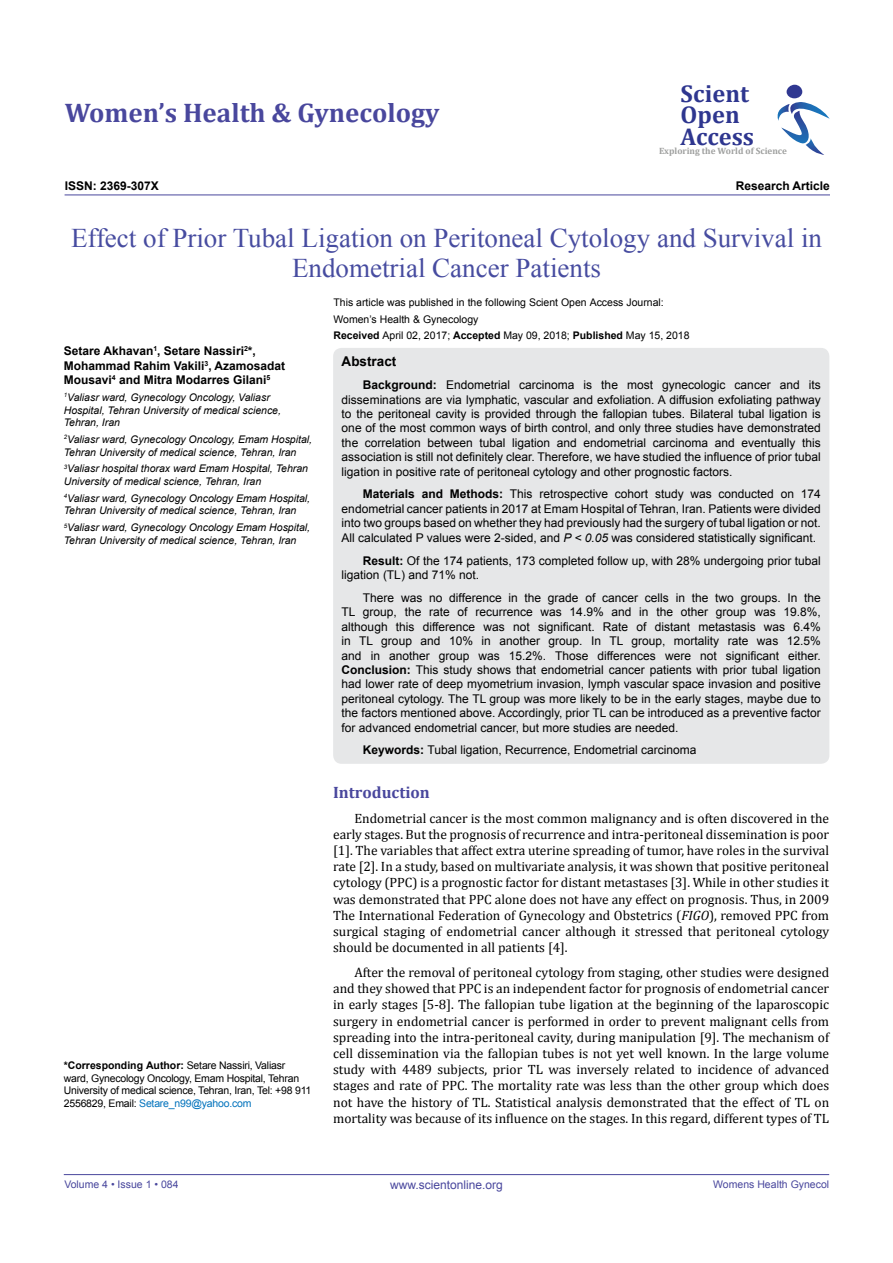
<style>
.page{position:relative;width:893px;height:1263px;background:#fff}
.page>*{position:absolute;margin:0;border:0;box-sizing:border-box;transform-origin:0 0}
.t1{font:27px/30px "Times New Roman";color:#474ca0;text-align:center}
.t2{font:700 27px "Cambria";color:#49479d}
.t3{font:700 24.3px/21.3px "Cambria";color:#2e368f}
.t4{font:700 16.5px "Cambria";color:#49479d}
.t5{font:13.5px/16.2px "Cambria";color:#000;text-align:justify}
.t6{font:700 13.5px "Arial";color:#000}
.t7{font:12px/14.4px "Arial";color:#000;text-align:justify}
.t8{font:700 12px/14.4px "Arial";color:#000}
.t9{font:12px "Arial";color:#49479d}
.t10{font:italic 10.5px/12.6px "Arial";color:#000}
.t11{font:10.5px/12.6px "Arial";letter-spacing:-.02em;color:#000}
.t12{font:10.5px/16.8px "Arial";color:#000}
.t13{font:10.5px "Arial";color:#49479d}
.t14{font:700 9.15px "Cambria";color:#9e9f9e}
.s1{font-weight:700}
.s2{color:#0072bc}
.s3{font-style:italic}
</style>
<div class="page">
<hr style="left:64px;top:1174px;width:765px;height:1px;background:#49479d">
<div style="left:787px;top:85px;width:15px;height:13px;background:#303891;border-radius:50%"></div>
<svg style="left:777px;top:102px;width:53px;height:53px"></svg>
<hr style="left:65px;top:195px;width:765px;height:1px;background:#49479d">
<div style="left:333px;top:348px;width:496px;height:416px;background:#e6e7e8;border-radius:9px"></div>
<h1 class="t2" style="left:65px;top:94px;width:376px">Women’s Health &amp; Gynecology</h1>
<h2 class="t3" style="left:681px;top:82px;width:75px">Scient<br>Open<br>Access</h2>
<p class="t14" style="left:659px;top:144px;width:129px">Exploring the World of Science</p>
<p class="t8" style="left:65px;top:179px;width:96px">ISSN: 2369-307X</p>
<p class="t8" style="left:736px;top:179px;width:96px">Research Article</p>
<h1 class="t1" style="left:71px;top:222px;width:753px">Effect of Prior Tubal Ligation on Peritoneal Cytology and Survival in<br>Endometrial Cancer Patients</h1>
<p class="t8" style="left:64px;top:344px;width:223px">Setare Akhavan<sup>1</sup>, Setare Nassiri<sup>2</sup>*,<br>Mohammad Rahim Vakili<sup>3</sup>, Azamosadat<br>Mousavi<sup>4</sup> and Mitra Modarres Gilani<sup>5</sup></p>
<p class="t10" style="left:64px;top:391px;width:219px"><sup>1</sup>Valiasr ward, Gynecology Oncology, Valiasr<br>Hospital, Tehran University of medical science,<br>Tehran, Iran</p>
<p class="t10" style="left:64px;top:433px;width:250px"><sup>2</sup>Valiasr ward, Gynecology Oncology, Emam Hospital,<br>Tehran University of medical science, Tehran, Iran</p>
<p class="t10" style="left:64px;top:463px;width:246px"><sup>3</sup>Valiasr hospital thorax ward Emam Hospital, Tehran<br>University of medical science, Tehran, Iran</p>
<p class="t10" style="left:64px;top:492px;width:248px"><sup>4</sup>Valiasr ward, Gynecology Oncology Emam Hospital,<br>Tehran University of medical science, Tehran, Iran</p>
<p class="t10" style="left:64px;top:521px;width:248px"><sup>5</sup>Valiasr ward, Gynecology Oncology Emam Hospital,<br>Tehran University of medical science, Tehran, Iran</p>
<p class="t11" style="left:64px;top:1059px;width:249px"><span class="s1">*Corresponding Author:</span> Setare Nassiri, Valiasr ward, Gynecology Oncology, Emam Hospital, Tehran University of medical science, Tehran, Iran, Tel: +98 911<br>2556829, Email: <span class="s2">Setare_n99@yahoo.com</span></p>
<p class="t12" style="left:333px;top:294px;width:358px">This article was published in the following Scient Open Access Journal:<br>Women’s Health &amp; Gynecology<br><span class="s1">Received</span> April 02, 2017; <span class="s1">Accepted</span> May 09, 2018; <span class="s1">Published</span> May 15, 2018</p>
<p class="t6" style="left:342px;top:352px;width:56px">Abstract</p>
<p class="t7" style="left:342px;top:378px;width:481px;text-indent:21px"><span class="s1">Background:</span> Endometrial carcinoma is the most gynecologic cancer and its disseminations are via lymphatic, vascular and exfoliation. A diffusion exfoliating pathway to the peritoneal cavity is provided through the fallopian tubes. Bilateral tubal ligation is one of the most common ways of birth control, and only three studies have demonstrated the correlation between tubal ligation and endometrial carcinoma and eventually this association is still not definitely clear. Therefore, we have studied the influence of prior tubal ligation in positive rate of peritoneal cytology and other prognostic factors.</p>
<p class="t7" style="left:342px;top:487px;width:481px;text-indent:21px"><span class="s1">Materials and Methods:</span> This retrospective cohort study was conducted on 174 endometrial cancer patients in 2017 at Emam Hospital of Tehran, Iran. Patients were divided into two groups based on whether they had previously had the surgery of tubal ligation or not.<br>All calculated P values were 2-sided, and <span class="s3">P &lt; 0.05</span> was considered statistically significant.</p>
<p class="t7" style="left:342px;top:553px;width:481px;text-indent:21px"><span class="s1">Result:</span> Of the 174 patients, 173 completed follow up, with 28% undergoing prior tubal ligation (TL) and 71% not.</p>
<p class="t7" style="left:342px;top:591px;width:481px;text-indent:21px">There was no difference in the grade of cancer cells in the two groups. In the TL group, the rate of recurrence was 14.9% and in the other group was 19.8%, although this difference was not significant. Rate of distant metastasis was 6.4% in TL group and 10% in another group. In TL group, mortality rate was 12.5% and in another group was 15.2%. Those differences were not significant either.<br><span class="s1">Conclusion:</span> This study shows that endometrial cancer patients with prior tubal ligation had lower rate of deep myometrium invasion, lymph vascular space invasion and positive peritoneal cytology. The TL group was more likely to be in the early stages, maybe due to the factors mentioned above. Accordingly, prior TL can be introduced as a preventive factor for advanced endometrial cancer, but more studies are needed.</p>
<p class="t7" style="left:363px;top:743px;width:335px"><span class="s1">Keywords:</span> Tubal ligation, Recurrence, Endometrial carcinoma</p>
<h3 class="t4" style="left:333px;top:781px;width:98px">Introduction</h3>
<p class="t5" style="left:333px;top:810px;width:498px;text-indent:21px">Endometrial cancer is the most common malignancy and is often discovered in the early stages. But the prognosis of recurrence and intra-peritoneal dissemination is poor [1]. The variables that affect extra uterine spreading of tumor, have roles in the survival rate [2]. In a study, based on multivariate analysis, it was shown that positive peritoneal cytology (PPC) is a prognostic factor for distant metastases [3]. While in other studies it was demonstrated that PPC alone does not have any effect on prognosis. Thus, in 2009<br>The International Federation of Gynecology and Obstetrics (<span class="s3">FIGO</span>), removed PPC from surgical staging of endometrial cancer although it stressed that peritoneal cytology should be documented in all patients [4].</p>
<p class="t5" style="left:333px;top:964px;width:498px;text-indent:21px">After the removal of peritoneal cytology from staging, other studies were designed and they showed that PPC is an independent factor for prognosis of endometrial cancer in early stages [5-8]. The fallopian tube ligation at the beginning of the laparoscopic surgery in endometrial cancer is performed in order to prevent malignant cells from spreading into the intra-peritoneal cavity, during manipulation [9]. The mechanism of cell dissemination via the fallopian tubes is not yet well known. In the large volume study with 4489 subjects, prior TL was inversely related to incidence of advanced stages and rate of PPC. The mortality rate was less than the other group which does not have the history of TL. Statistical analysis demonstrated that the effect of TL on mortality was because of its influence on the stages. In this regard, different types of TL</p>
<p class="t13" style="left:64px;top:1178px;width:116px">Volume 4 • Issue 1 • 084</p>
<p class="t9" style="left:390px;top:1177px;width:114px">www.scientonline.org</p>
<p class="t13" style="left:713px;top:1178px;width:117px">Womens Health Gynecol</p>
</div>
